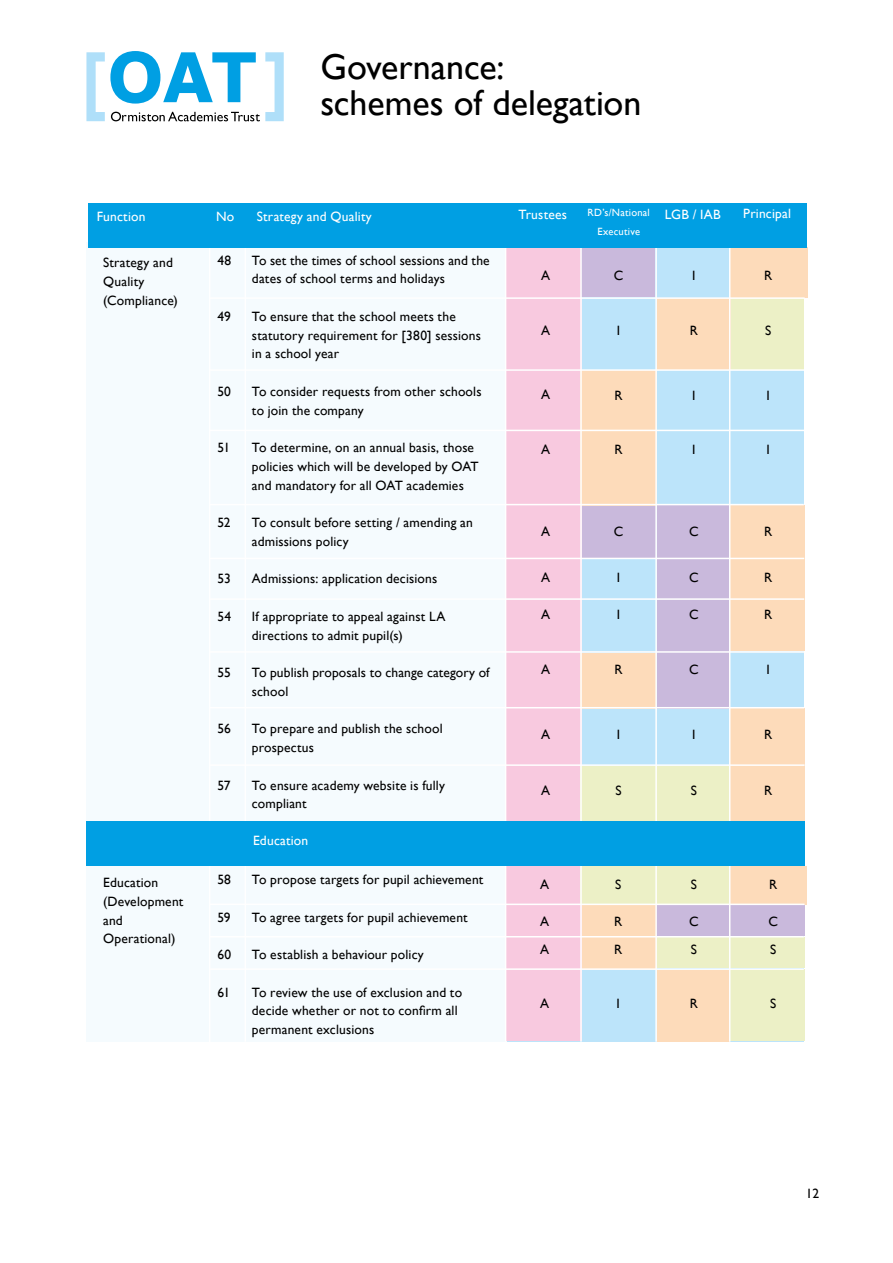
<style>
.page{position:relative;width:893px;height:1263px;background:#fff}
.page>*{position:absolute;margin:0;border:0;box-sizing:border-box;transform-origin:0 0}
.t1{font:36px/36px "Gill Sans";color:#000}
.t2{font:13.5px/18.8px "Gill Sans";letter-spacing:.01em;color:#000}
.t3{font:13.5px "Gill Sans";letter-spacing:.015em;color:#fff}
.t4{font:10.5px/18.8px "Gill Sans";letter-spacing:.025em;color:#fff;text-align:center}
</style>
<div class="page">
<svg style="left:86px;top:51px;width:198px;height:70px"></svg>
<div style="left:86px;top:242px;width:434px;height:800px;background:#f5fbfe"></div>
<div style="left:507px;top:225px;width:297px;height:816px;background:#bce4fa"></div>
<div style="left:506px;top:227px;width:75px;height:814px;background:#f8c9df"></div>
<div style="left:582px;top:905px;width:73px;height:65px;background:#fddbba"></div>
<div style="left:582px;top:239px;width:73px;height:58px;background:#c9b9dc"></div>
<div style="left:657px;top:505px;width:73px;height:203px;background:#c9b9dc"></div>
<div style="left:582px;top:505px;width:73px;height:53px;background:#c9b9dc"></div>
<div style="left:656px;top:905px;width:148px;height:31px;background:#c9b9dc"></div>
<div style="left:728px;top:298px;width:76px;height:71px;background:#ecf0c6"></div>
<div style="left:581px;top:766px;width:148px;height:58px;background:#ecf0c6"></div>
<div style="left:656px;top:937px;width:148px;height:31px;background:#ecf0c6"></div>
<div style="left:729px;top:970px;width:75px;height:71px;background:#ecf0c6"></div>
<div style="left:581px;top:866px;width:148px;height:37px;background:#ecf0c6"></div>
<div style="left:580px;top:370px;width:77px;height:135px;background:#fddbba"></div>
<div style="left:730px;top:505px;width:75px;height:146px;background:#fddbba"></div>
<div style="left:581px;top:653px;width:75px;height:55px;background:#fddbba"></div>
<div style="left:657px;top:970px;width:72px;height:71px;background:#fddbba"></div>
<div style="left:730px;top:866px;width:77px;height:39px;background:#fddbba"></div>
<div style="left:657px;top:299px;width:73px;height:71px;background:#fddbba"></div>
<div style="left:730px;top:247px;width:77px;height:51px;background:#fddbba"></div>
<div style="left:729px;top:708px;width:76px;height:113px;background:#fddbba"></div>
<hr style="left:580px;top:191px;width:2px;height:851px;background:#fff">
<hr style="left:505px;top:192px;width:1px;height:850px;background:#fff">
<hr style="left:655px;top:191px;width:2px;height:851px;background:#fff">
<hr style="left:729px;top:192px;width:1px;height:850px;background:#fff">
<hr style="left:245px;top:193px;width:1px;height:849px;background:#fff">
<hr style="left:209px;top:192px;width:1px;height:852px;background:#fff">
<hr style="left:210px;top:297px;width:595px;height:2px;background:#fff">
<hr style="left:210px;top:369px;width:595px;height:2px;background:#fff">
<hr style="left:210px;top:430px;width:594px;height:1px;background:#fff">
<hr style="left:209px;top:558px;width:595px;height:1px;background:#fff">
<hr style="left:209px;top:504px;width:595px;height:1px;background:#fff">
<hr style="left:209px;top:651px;width:595px;height:2px;background:#fff">
<hr style="left:209px;top:707px;width:595px;height:1px;background:#fff">
<hr style="left:209px;top:598px;width:595px;height:2px;background:#fff">
<hr style="left:210px;top:764px;width:594px;height:2px;background:#fff">
<hr style="left:210px;top:903px;width:594px;height:2px;background:#fff">
<hr style="left:209px;top:968px;width:595px;height:2px;background:#fff">
<hr style="left:209px;top:936px;width:595px;height:1px;background:#fff">
<div style="left:89px;top:203px;width:718px;height:44px;background:#009fe3"></div>
<div style="left:86px;top:821px;width:719px;height:45px;background:#009fe3"></div>
<h1 class="t1" style="left:320px;top:48px;width:322px">Governance:<br>schemes of delegation</h1>
<p class="t3" style="left:97px;top:208px;width:50px">Function</p>
<p class="t3" style="left:518px;top:206px;width:50px">Trustees</p>
<p class="t3" style="left:665px;top:206px;width:58px">LGB / IAB</p>
<p class="t3" style="left:743px;top:205px;width:49px">Principal</p>
<p class="t3" style="left:216px;top:208px;width:20px">No</p>
<p class="t4" style="left:588px;top:203px;width:64px">RD’s/National<br>Executive</p>
<p class="t3" style="left:257px;top:208px;width:117px">Strategy and Quality</p>
<p class="t2" style="left:103px;top:253px;width:76px">Strategy and<br>Quality (Compliance)</p>
<p class="t2" style="left:103px;top:873px;width:82px">Education (Development and<br>Operational)</p>
<p class="t2" style="left:217px;top:250px;width:15px">48</p>
<p class="t2" style="left:252px;top:250px;width:239px">To set the times of school sessions and the dates of school terms and holidays</p>
<p class="t2" style="left:217px;top:307px;width:15px">49</p>
<p class="t2" style="left:252px;top:307px;width:231px">To ensure that the school meets the statutory requirement for [380] sessions in a school year</p>
<p class="t2" style="left:217px;top:382px;width:15px">50</p>
<p class="t2" style="left:252px;top:382px;width:231px">To consider requests from other schools to join the company</p>
<p class="t2" style="left:217px;top:438px;width:14px">51</p>
<p class="t2" style="left:252px;top:438px;width:228px">To determine, on an annual basis, those policies which will be developed by OAT and mandatory for all OAT academies</p>
<p class="t2" style="left:217px;top:513px;width:15px">52</p>
<p class="t2" style="left:252px;top:513px;width:223px">To consult before setting / amending an admissions policy</p>
<p class="t2" style="left:217px;top:569px;width:15px">53</p>
<p class="t2" style="left:252px;top:569px;width:187px">Admissions: application decisions</p>
<p class="t2" style="left:217px;top:607px;width:15px">54</p>
<p class="t2" style="left:252px;top:607px;width:195px">If appropriate to appeal against LA directions to admit pupil(s)</p>
<p class="t2" style="left:217px;top:663px;width:15px">55</p>
<p class="t2" style="left:252px;top:663px;width:239px">To publish proposals to change category of school</p>
<p class="t2" style="left:217px;top:719px;width:15px">56</p>
<p class="t2" style="left:252px;top:719px;width:192px">To prepare and publish the school prospectus</p>
<p class="t2" style="left:217px;top:776px;width:15px">57</p>
<p class="t2" style="left:252px;top:776px;width:195px">To ensure academy website is fully compliant</p>
<p class="t3" style="left:253px;top:833px;width:57px">Education</p>
<p class="t2" style="left:217px;top:870px;width:15px">58</p>
<p class="t2" style="left:252px;top:870px;width:233px">To propose targets for pupil achievement</p>
<p class="t2" style="left:217px;top:907px;width:15px">59</p>
<p class="t2" style="left:252px;top:907px;width:217px">To agree targets for pupil achievement</p>
<p class="t2" style="left:217px;top:945px;width:15px">60</p>
<p class="t2" style="left:252px;top:945px;width:173px">To establish a behaviour policy</p>
<p class="t2" style="left:217px;top:982px;width:14px">61</p>
<p class="t2" style="left:252px;top:982px;width:212px">To review the use of exclusion and to decide whether or not to confirm all permanent exclusions</p>
<p class="t2" style="left:541px;top:266px;width:11px">A</p>
<p class="t2" style="left:541px;top:321px;width:11px">A</p>
<p class="t2" style="left:541px;top:385px;width:11px">A</p>
<p class="t2" style="left:541px;top:440px;width:11px">A</p>
<p class="t2" style="left:541px;top:522px;width:11px">A</p>
<p class="t2" style="left:541px;top:568px;width:11px">A</p>
<p class="t2" style="left:541px;top:605px;width:11px">A</p>
<p class="t2" style="left:541px;top:660px;width:11px">A</p>
<p class="t2" style="left:541px;top:724px;width:11px">A</p>
<p class="t2" style="left:541px;top:781px;width:11px">A</p>
<p class="t2" style="left:540px;top:875px;width:11px">A</p>
<p class="t2" style="left:540px;top:908px;width:11px;line-height:27.3px">A<br>A</p>
<p class="t2" style="left:540px;top:994px;width:11px">A</p>
<p class="t2" style="left:614px;top:266px;width:11px">C</p>
<p class="t2" style="left:617px;top:321px;width:5px">I</p>
<p class="t2" style="left:614px;top:385px;width:10px">R</p>
<p class="t2" style="left:614px;top:440px;width:10px">R</p>
<p class="t2" style="left:614px;top:522px;width:11px">C</p>
<p class="t2" style="left:617px;top:568px;width:5px">I</p>
<p class="t2" style="left:617px;top:605px;width:5px">I</p>
<p class="t2" style="left:614px;top:660px;width:10px">R</p>
<p class="t2" style="left:617px;top:724px;width:5px">I</p>
<p class="t2" style="left:615px;top:781px;width:8px">S</p>
<p class="t2" style="left:615px;top:875px;width:8px">S</p>
<p class="t2" style="left:614px;top:908px;width:10px;line-height:27.3px">R<br>R</p>
<p class="t2" style="left:617px;top:994px;width:5px">I</p>
<p class="t2" style="left:692px;top:266px;width:5px">I</p>
<p class="t2" style="left:690px;top:321px;width:10px">R</p>
<p class="t2" style="left:692px;top:385px;width:5px">I</p>
<p class="t2" style="left:692px;top:440px;width:5px">I</p>
<p class="t2" style="left:689px;top:522px;width:11px">C</p>
<p class="t2" style="left:689px;top:568px;width:11px">C</p>
<p class="t2" style="left:689px;top:605px;width:11px">C</p>
<p class="t2" style="left:689px;top:660px;width:11px">C</p>
<p class="t2" style="left:692px;top:725px;width:5px">I</p>
<p class="t2" style="left:691px;top:781px;width:8px">S</p>
<p class="t2" style="left:691px;top:875px;width:8px">S</p>
<p class="t2" style="left:689px;top:908px;width:11px;line-height:27.3px">C<br>S</p>
<p class="t2" style="left:690px;top:994px;width:10px">R</p>
<p class="t2" style="left:764px;top:266px;width:10px">R</p>
<p class="t2" style="left:765px;top:321px;width:8px">S</p>
<p class="t2" style="left:766px;top:385px;width:5px">I</p>
<p class="t2" style="left:766px;top:440px;width:5px">I</p>
<p class="t2" style="left:764px;top:522px;width:10px">R</p>
<p class="t2" style="left:764px;top:568px;width:10px">R</p>
<p class="t2" style="left:764px;top:605px;width:10px">R</p>
<p class="t2" style="left:766px;top:660px;width:5px">I</p>
<p class="t2" style="left:764px;top:725px;width:10px">R</p>
<p class="t2" style="left:764px;top:781px;width:10px">R</p>
<p class="t2" style="left:769px;top:875px;width:10px">R</p>
<p class="t2" style="left:769px;top:908px;width:11px;line-height:27.3px">C<br>S</p>
<p class="t2" style="left:770px;top:994px;width:8px">S</p>
<p class="t2" style="left:806px;top:1184px;width:15px">12</p>
</div>
